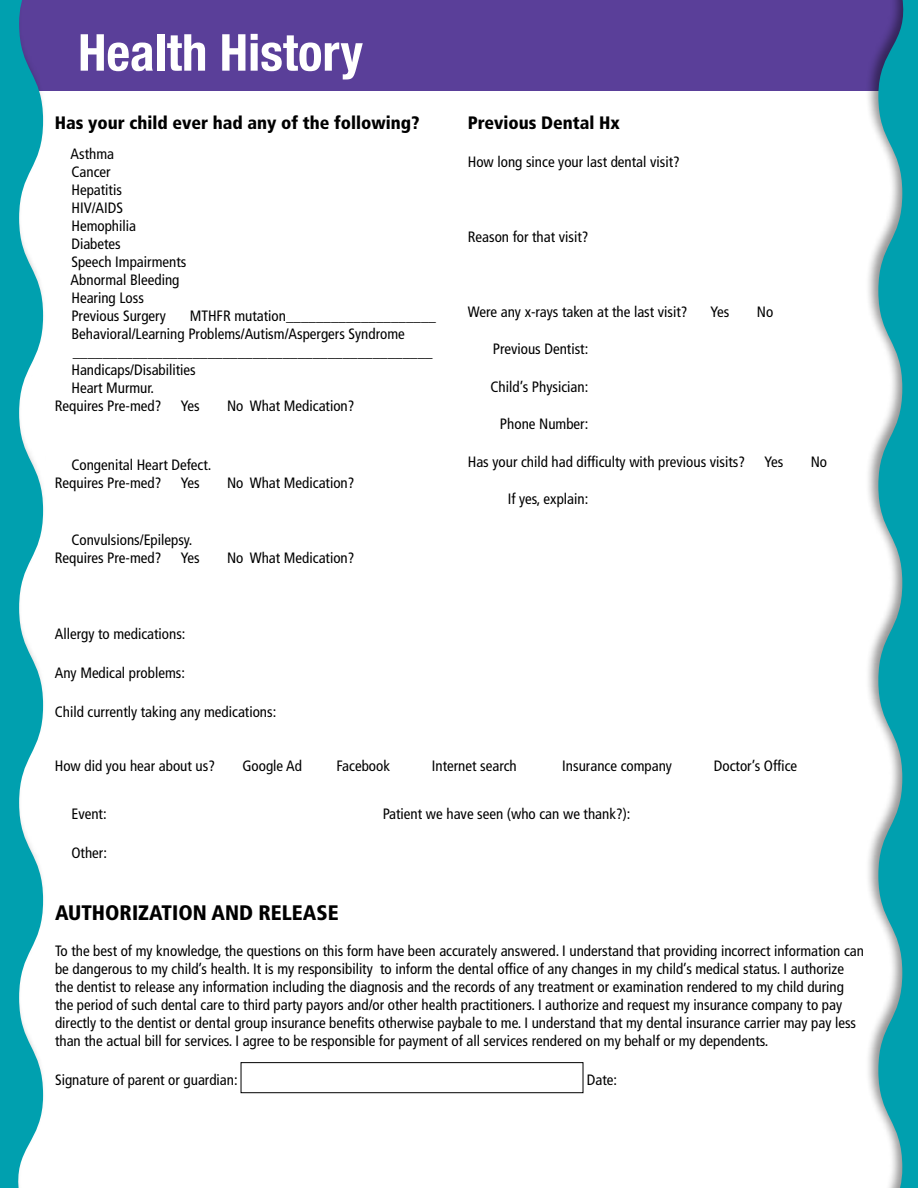
<style>
.page{position:relative;width:918px;height:1188px;background:#fff}
.page>*{position:absolute;margin:0;border:0;box-sizing:border-box;transform-origin:0 0}
.t1{font:700 condensed 51px "Helvetica Neue";color:#fff}
.t2{font:900 condensed 21px "Frutiger";color:#000}
.Subhead{font:900 condensed 18px "Frutiger";color:#000}
.Body_text_fields{font:900 condensed 18px "Frutiger";color:#000}
.Body_small{font:condensed 15px/18px "Frutiger";color:#000}
.Body{font:condensed 15px/18px "Frutiger";color:#000}
.Body_text_fields-2{font:condensed 15px "Frutiger";color:#000}
</style>
<div class="page">
<div style="left:0;top:0;width:918px;height:91px;background:#5a3f99"></div>
<div style="left:865px;top:0;width:53px;height:1188px;background:#000;opacity:.42"></div>
<svg style="left:878px;top:0;width:40px;height:1188px;background:#41aeba"></svg>
<div style="left:0;top:0;width:46px;height:1188px;background:#000;opacity:.42"></div>
<svg style="left:0;top:0;width:43px;height:1188px;fill:#00a0af"></svg>
<div style="left:241px;top:1062px;width:342px;height:31px;border:1px solid #000"></div>
<p class="t1" style="left:78px;top:10px;width:286px">Health History</p>
<p class="Subhead" style="left:55px;top:112px;width:366px">Has your child ever had any of the following?</p>
<p class="Body" style="left:71px;top:145px;width:117px">Asthma<br>Cancer<br>Hepatitis<br>HIV/AIDS<br>Hemophilia<br>Diabetes<br>Speech Impairments<br>Abnormal Bleeding<br>Hearing Loss<br>Previous Surgery</p>
<p class="Body" style="left:190px;top:307px;width:248px">MTHFR mutation____________________</p>
<p class="Body" style="left:71px;top:325px;width:335px">Behavioral/Learning Problems/Autism/Aspergers Syndrome</p>
<p class="Body" style="left:71px;top:343px;width:363px">________________________________________________<br>Handicaps/Disabilities</p>
<p class="Body" style="left:71px;top:379px;width:84px">Heart Murmur.</p>
<p class="Body" style="left:55px;top:397px;width:108px">Requires Pre-med?</p>
<p class="Body" style="left:181px;top:397px;width:20px">Yes</p>
<p class="Body" style="left:227px;top:397px;width:129px">No What Medication?</p>
<p class="Body" style="left:71px;top:456px;width:141px">Congenital Heart Defect.</p>
<p class="Body" style="left:55px;top:474px;width:108px">Requires Pre-med?</p>
<p class="Body" style="left:181px;top:474px;width:20px">Yes</p>
<p class="Body" style="left:227px;top:474px;width:129px">No What Medication?</p>
<p class="Body" style="left:71px;top:531px;width:123px">Convulsions/Epilepsy.</p>
<p class="Body" style="left:55px;top:549px;width:108px">Requires Pre-med?</p>
<p class="Body" style="left:181px;top:549px;width:20px">Yes</p>
<p class="Body" style="left:227px;top:549px;width:129px">No What Medication?</p>
<p class="Body_text_fields" style="left:468px;top:112px;width:154px">Previous Dental Hx</p>
<p class="Body_text_fields-2" style="left:468px;top:153px;width:214px">How long since your last dental visit?</p>
<p class="Body_text_fields-2" style="left:468px;top:228px;width:122px">Reason for that visit?</p>
<p class="Body_text_fields-2" style="left:468px;top:303px;width:221px">Were any x-rays taken at the last visit?</p>
<p class="Body_text_fields-2" style="left:711px;top:303px;width:20px">Yes</p>
<p class="Body_text_fields-2" style="left:757px;top:303px;width:18px">No</p>
<p class="Body_text_fields-2" style="left:493px;top:340px;width:97px">Previous Dentist:</p>
<p class="Body_text_fields-2" style="left:491px;top:378px;width:99px">Child’s Physician:</p>
<p class="Body_text_fields-2" style="left:500px;top:415px;width:90px">Phone Number:</p>
<p class="Body_text_fields-2" style="left:468px;top:453px;width:279px">Has your child had difficulty with previous visits?</p>
<p class="Body_text_fields-2" style="left:765px;top:453px;width:20px">Yes</p>
<p class="Body_text_fields-2" style="left:811px;top:453px;width:18px">No</p>
<p class="Body_text_fields-2" style="left:508px;top:490px;width:82px">If yes, explain:</p>
<p class="Body" style="left:55px;top:625px;width:132px">Allergy to medications:</p>
<p class="Body" style="left:55px;top:664px;width:132px">Any Medical problems:</p>
<p class="Body" style="left:55px;top:703px;width:223px">Child currently taking any medications:</p>
<p class="Body" style="left:55px;top:757px;width:162px">How did you hear about us?</p>
<p class="Body" style="left:242px;top:757px;width:61px">Google Ad</p>
<p class="Body" style="left:337px;top:757px;width:55px">Facebook</p>
<p class="Body" style="left:432px;top:757px;width:86px">Internet search</p>
<p class="Body" style="left:562px;top:757px;width:111px">Insurance company</p>
<p class="Body" style="left:714px;top:757px;width:85px">Doctor’s Office</p>
<p class="Body" style="left:71px;top:805px;width:37px">Event:</p>
<p class="Body" style="left:383px;top:805px;width:249px">Patient we have seen (who can we thank?):</p>
<p class="Body" style="left:71px;top:844px;width:37px">Other:</p>
<p class="t2" style="left:55px;top:901px;width:285px">AUTHORIZATION AND RELEASE</p>
<p class="Body_small" style="left:55px;top:942px;width:811px">To the best of my knowledge, the questions on this form have been accurately answered. I understand that providing incorrect information can be dangerous to my child’s health. It is my responsibility to inform the dental office of any changes in my child’s medical status. I authorize the dentist to release any information including the diagnosis and the records of any treatment or examination rendered to my child during the period of such dental care to third party payors and/or other health practitioners. I authorize and request my insurance company to pay directly to the dentist or dental group insurance benefits otherwise paybale to me. I understand that my dental insurance carrier may pay less than the actual bill for services. I agree to be responsible for payment of all services rendered on my behalf or my dependents.</p>
<p class="Body_text_fields-2" style="left:55px;top:1072px;width:184px">Signature of parent or guardian:</p>
<p class="Body_text_fields-2" style="left:587px;top:1072px;width:32px">Date:</p>
</div>
